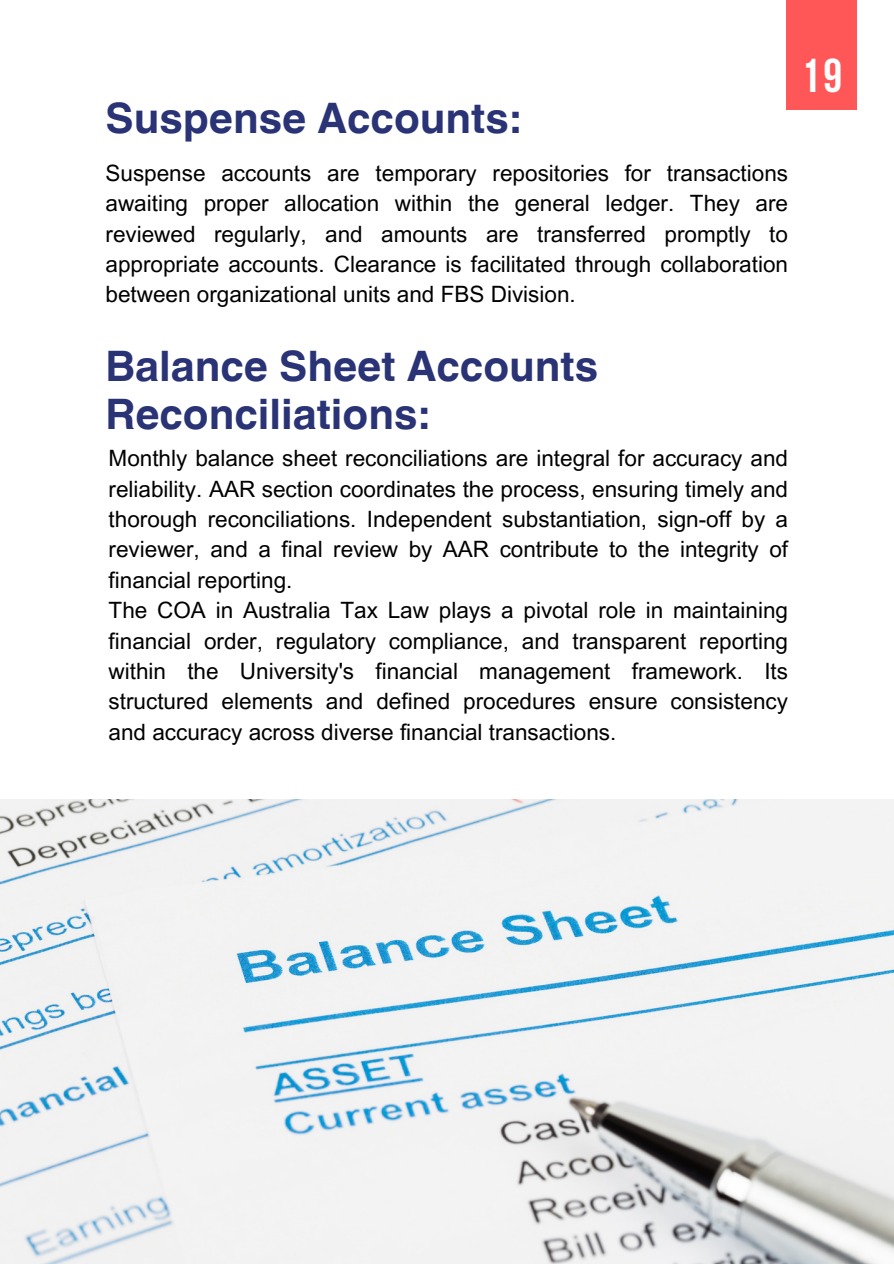
<style>
.page{position:relative;width:894px;height:1264px;background:#fff}
.page>*{position:absolute;margin:0;border:0;box-sizing:border-box;transform-origin:0 0}
.t1{font:700 47.25px "Bebas Neue";color:#fff}
.t2{font:700 42px/48.3px "Helvetica World";color:#293375}
.t3{font:22.5px/30.3px "Arial MT Pro";color:#000;text-align:justify}
</style>
<div class="page">
<img style="left:0;top:799px;width:893px;height:464px">
<div style="left:786px;top:0;width:70px;height:109px;background:#ff5757"></div>
<h1 class="t2" style="left:105px;top:90px;width:416px">Suspense Accounts:</h1>
<p class="t3" style="left:105px;top:160px;width:683px">Suspense accounts are temporary repositories for transactions awaiting proper allocation within the general ledger. They are reviewed regularly, and amounts are transferred promptly to appropriate accounts. Clearance is facilitated through collaboration between organizational units and FBS Division.</p>
<h1 class="t2" style="left:105px;top:338px;width:494px">Balance Sheet Accounts<br>Reconciliations:</h1>
<p class="t3" style="left:109px;top:446px;width:680px">Monthly balance sheet reconciliations are integral for accuracy and reliability. AAR section coordinates the process, ensuring timely and thorough reconciliations. Independent substantiation, sign-off by a reviewer, and a final review by AAR contribute to the integrity of financial reporting.</p>
<p class="t3" style="left:109px;top:598px;width:680px">The COA in Australia Tax Law plays a pivotal role in maintaining financial order, regulatory compliance, and transparent reporting within the University's financial management framework. Its structured elements and defined procedures ensure consistency and accuracy across diverse financial transactions.</p>
<p class="t1" style="left:800px;top:56px;width:43px">19</p>
</div>
